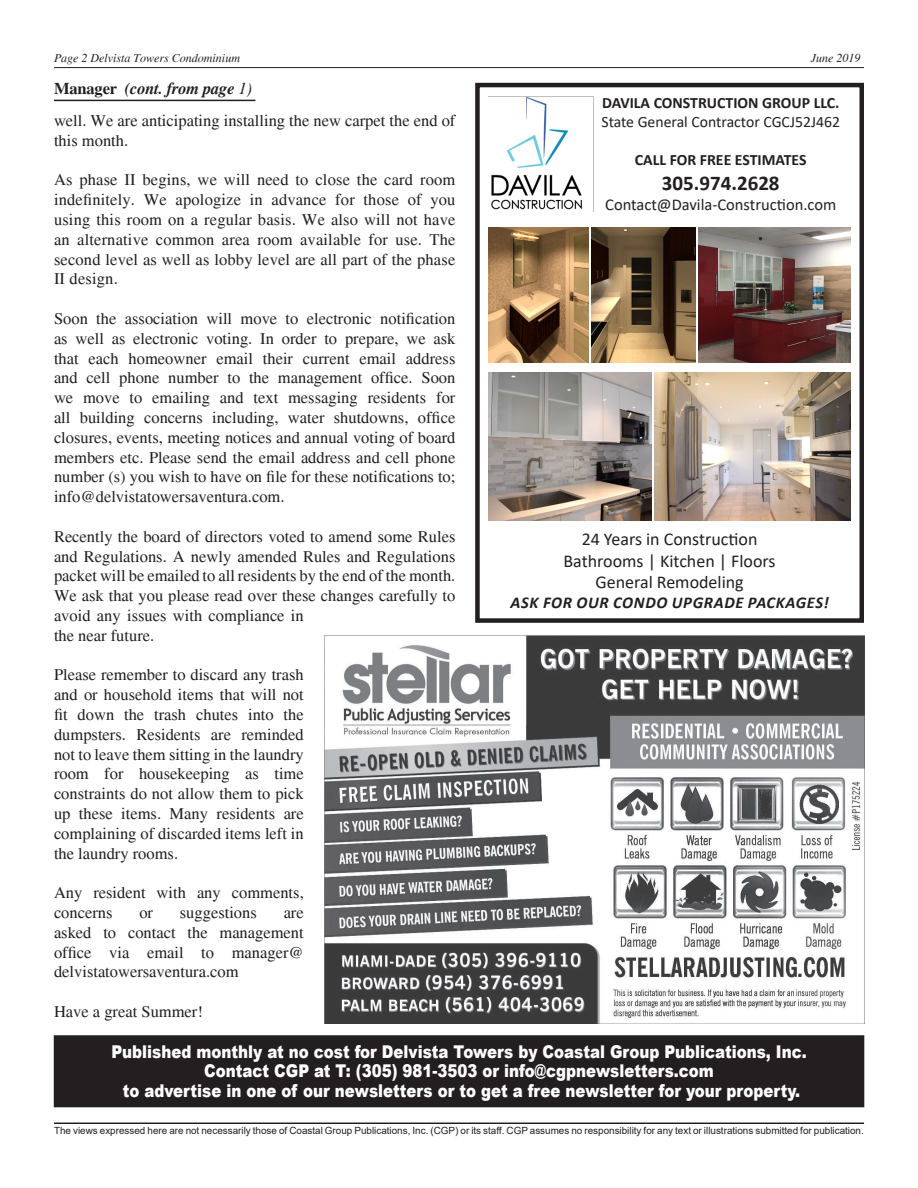
<style>
.page{position:relative;width:918px;height:1188px;background:#fff}
.page>*{position:absolute;margin:0;border:0;box-sizing:border-box;transform-origin:0 0}
.t1{font:700 21px "Calibri";color:#231f20}
.t2{font:18px/21.6px "Calibri";color:#231f20;text-align:center}
.t3{font:900 17.55px "Arial";color:#fff;scale:.85 1}
.t4{font:16.5px/19.8px "Times";color:#231f20;text-align:justify}
.t5{font:16.5px "Calibri";color:#231f20}
.t6{font:italic 700 16.5px "Calibri";letter-spacing:.04em;color:#231f20}
.t7{font:italic 700 16.5px "Times";letter-spacing:-.01em;color:#231f20}
.t8{font:15.75px/18.9px "Calibri";color:#231f20}
.t9{font:700 15.75px "Calibri";color:#231f20}
.t10{font:italic 12px "Times";color:#231f20}
.t11{font:9.9px "Arial";color:#231f20}
.s1{font-style:normal}
.s2{font-weight:400}
.s3{font-weight:700}
</style>
<div class="page">
<hr style="left:54px;top:67px;width:810px;height:1px;background:#231f20">
<hr style="left:54px;top:100px;width:201px;height:1px;background:#231f20">
<hr style="left:54px;top:1123px;width:810px;height:1px;background:#231f20">
<div style="left:54px;top:1036px;width:810px;height:71px;background:#231f20"></div>
<img style="left:324px;top:635px;width:540px;height:389px">
<img style="left:491px;top:97px;width:103px;height:115px">
<img style="left:591px;top:227px;width:105px;height:136px">
<img style="left:489px;top:227px;width:100px;height:136px">
<img style="left:698px;top:227px;width:152px;height:136px">
<div style="left:475px;top:83px;width:389px;height:540px;border:4px solid #231f20"></div>
<img style="left:655px;top:372px;width:195px;height:148px">
<img style="left:489px;top:372px;width:162px;height:148px">
<p class="t10" style="left:54px;top:52px;width:187px">Page 2 Delvista Towers Condominium</p>
<p class="t10" style="left:811px;top:52px;width:51px">June 2019</p>
<p class="t7" style="left:54px;top:79px;width:200px"><span class="s1">Manager</span> (cont. from page <span class="s2">1)</span></p>
<p class="t8" style="left:601px;top:93px;width:240px"><span class="s3">DAVILA CONSTRUCTION GROUP LLC.<br></span>State General Contractor CGCJ52J462</p>
<p class="t9" style="left:635px;top:148px;width:173px">CALL FOR FREE ESTIMATES</p>
<p class="t1" style="left:662px;top:168px;width:119px">305.974.2628</p>
<p class="t5" style="left:605px;top:193px;width:233px">Contact@Davila-Construction.com</p>
<p class="t4" style="left:54px;top:111px;width:403px">well. We are anticipating installing the new carpet the end of this month.</p>
<p class="t4" style="left:54px;top:170px;width:403px">As phase II begins, we will need to close the card room indefinitely. We apologize in advance for those of you using this room on a regular basis. We also will not have an alternative common area room available for use. The second level as well as lobby level are all part of the phase II design.</p>
<p class="t4" style="left:54px;top:309px;width:403px">Soon the association will move to electronic notification as well as electronic voting. In order to prepare, we ask that each homeowner email their current email address and cell phone number to the management office. Soon we move to emailing and text messaging residents for all building concerns including, water shutdowns, office closures, events, meeting notices and annual voting of board members etc. Please send the email address and cell phone number (s) you wish to have on file for these notifications to; info@delvistatowersaventura.com.</p>
<p class="t4" style="left:54px;top:527px;width:403px;text-align:left">Recently the board of directors voted to amend some Rules and Regulations. A newly amended Rules and Regulations packet will be emailed to all residents by the end of the month.<br>We ask that you please read over these changes carefully to avoid any issues with compliance in<br>the near future.</p>
<p class="t4" style="left:54px;top:665px;width:251px">Please remember to discard any trash and or household items that will not fit down the trash chutes into the dumpsters. Residents are reminded not to leave them sitting in the laundry room for housekeeping as time constraints do not allow them to pick up these items. Many residents are complaining of discarded items left in the laundry rooms.</p>
<p class="t4" style="left:54px;top:883px;width:251px">Any resident with any comments, concerns</p>
<p class="t2" style="left:564px;top:528px;width:214px">24 Years in Construction<br>Bathrooms | Kitchen | Floors<br>General Remodeling</p>
<p class="t6" style="left:511px;top:591px;width:320px">ASK FOR OUR CONDO UPGRADE PACKAGES!</p>
<p class="t4" style="left:139px;top:903px;width:15px">or</p>
<p class="t4" style="left:180px;top:903px;width:79px">suggestions</p>
<p class="t4" style="left:54px;top:903px;width:251px;text-indent:230px">are asked to contact the management office via email to manager@ delvistatowersaventura.com</p>
<p class="t4" style="left:54px;top:1002px;width:150px">Have a great Summer!</p>
<p class="t3" style="left:111px;top:1039px;width:820px">Published monthly at no cost for Delvista Towers by Coastal Group Publications, Inc.</p>
<p class="t3" style="left:204px;top:1058px;width:601px">Contact CGP at T: (305) 981-3503 or info@cgpnewsletters.com</p>
<p class="t3" style="left:123px;top:1078px;width:799px">to advertise in one of our newsletters or to get a free newsletter for your property.</p>
<p class="t11" style="left:54px;top:1124px;width:811px">The views expressed here are not necessarily those of Coastal Group Publications, Inc. (CGP) or its staff. CGP assumes no responsibility for any text or illustrations submitted for publication.</p>
</div>
